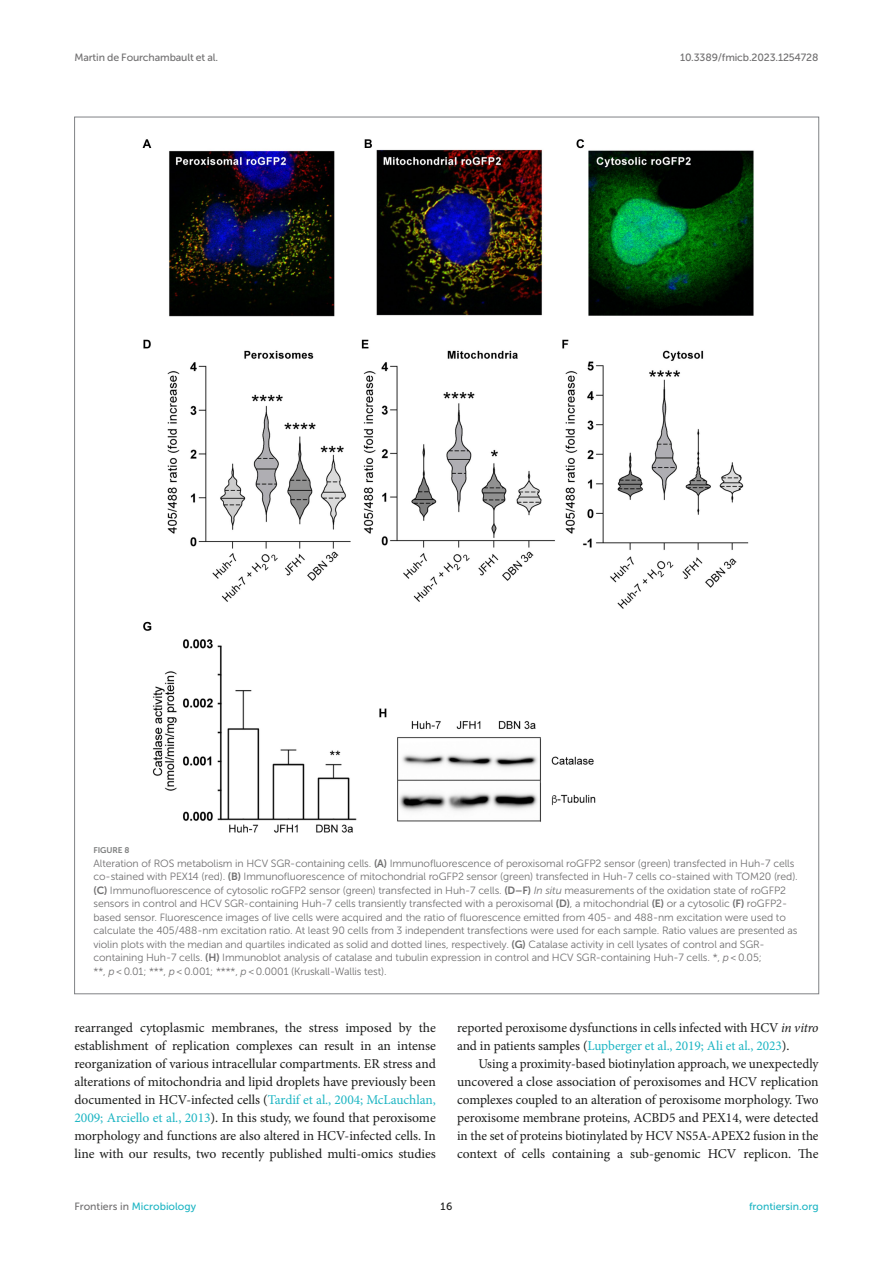
<style>
.page{position:relative;width:893px;height:1263px;background:#fff}
.page>*{position:absolute;margin:0;border:0;box-sizing:border-box;transform-origin:0 0}
.TEXT_FLUSH{font:13.5px/18px "Minion Pro";letter-spacing:-.005em;color:#1b1c1b;text-align:justify}
.TEXT{font:13.5px/18px "Minion Pro";letter-spacing:-.005em;color:#1b1c1b;text-align:justify}
.FIG_LEG{font:10.5px/13.5px "Museo Sans 300";letter-spacing:-.01em;color:#706f70}
.t1{font:10.5px "Museo Sans 500";letter-spacing:-.015em;color:#706f70}
.t2{font:10.5px "Museo Sans 500";color:#1db5c3}
.t3{font:10.5px "Museo Sans 500";color:#1b1c1b}
.FIG_HD{font:8.25px "Museo Sans 700";letter-spacing:-.01em;color:#7e7f7f}
.s1{font-family:"Museo Sans 700"}
.s2{font-style:italic}
.s3{color:#1db5c3}
.s4{color:#706f70}
</style>
<div class="page">
<img style="left:142px;top:139px;width:612px;height:694px">
<p class="t1" style="left:74px;top:51px;width:145px">Martin de Fourchambault et al.</p>
<p class="t1" style="left:680px;top:51px;width:140px">10.3389/fmicb.2023.1254728</p>
<p class="FIG_HD" style="left:94px;top:846px;width:37px">FIGURE 8</p>
<p class="FIG_LEG" style="left:94px;top:856px;width:706px">Alteration of ROS metabolism in HCV SGR-containing cells. <span class="s1">(A)</span> Immunofluorescence of peroxisomal roGFP2 sensor (green) transfected in Huh-7 cells co-stained with PEX14 (red). <span class="s1">(B)</span> Immunofluorescence of mitochondrial roGFP2 sensor (green) transfected in Huh-7 cells co-stained with TOM20 (red). <span class="s1">(C)</span> Immunofluorescence of cytosolic roGFP2 sensor (green) transfected in Huh-7 cells. <span class="s1">(D–F)</span> <span class="s2">In situ</span> measurements of the oxidation state of roGFP2 sensors in control and HCV SGR-containing Huh-7 cells transiently transfected with a peroxisomal <span class="s1">(D)</span>, a mitochondrial <span class="s1">(E)</span> or a cytosolic <span class="s1">(F)</span> roGFP2- based sensor. Fluorescence images of live cells were acquired and the ratio of fluorescence emitted from 405- and 488-nm excitation were used to calculate the 405/488-nm excitation ratio. At least 90 cells from 3 independent transfections were used for each sample. Ratio values are presented as violin plots with the median and quartiles indicated as solid and dotted lines, respectively. <span class="s1">(G)</span> Catalase activity in cell lysates of control and SGR&shy;containing Huh-7 cells. <span class="s1">(H)</span> Immunoblot analysis of catalase and tubulin expression in control and HCV SGR-containing Huh-7 cells. *, <span class="s2">p</span> &lt; 0.05;<br>**, <span class="s2">p</span> &lt; 0.01; ***, <span class="s2">p</span> &lt; 0.001; ****, <span class="s2">p</span> &lt; 0.0001 (Kruskall-Wallis test).</p>
<p class="TEXT_FLUSH" style="left:74px;top:1019px;width:363px">rearranged cytoplasmic membranes, the stress imposed by the establishment of replication complexes can result in an intense reorganization of various intracellular compartments. ER stress and alterations of mitochondria and lipid droplets have previously been documented in HCV-infected cells (<span class="s3">Tardif et al., 2004; McLauchlan, 2009; Arciello et al., 2013</span>). In this study, we found that peroxisome morphology and functions are also altered in HCV-infected cells. In line with our results, two recently published multi-omics studies</p>
<p class="TEXT_FLUSH" style="left:457px;top:1019px;width:363px">reported peroxisome dysfunctions in cells infected with HCV <span class="s2">in vitro </span>and in patients samples (<span class="s3">Lupberger et al., 2019; Ali et al., 2023</span>).</p>
<p class="TEXT" style="left:457px;top:1055px;width:363px;text-indent:21px">Using a proximity-based biotinylation approach, we unexpectedly uncovered a close association of peroxisomes and HCV replication complexes coupled to an alteration of peroxisome morphology. Two peroxisome membrane proteins, ACBD5 and PEX14, were detected in the set of proteins biotinylated by HCV NS5A-APEX2 fusion in the context of cells containing a sub-genomic HCV replicon. The</p>
<p class="t2" style="left:74px;top:1200px;width:123px"><span class="s4">Frontiers in</span> Microbiology</p>
<p class="t3" style="left:440px;top:1200px;width:13px">16</p>
<p class="t2" style="left:749px;top:1200px;width:71px">frontiersin.org</p>
</div>
